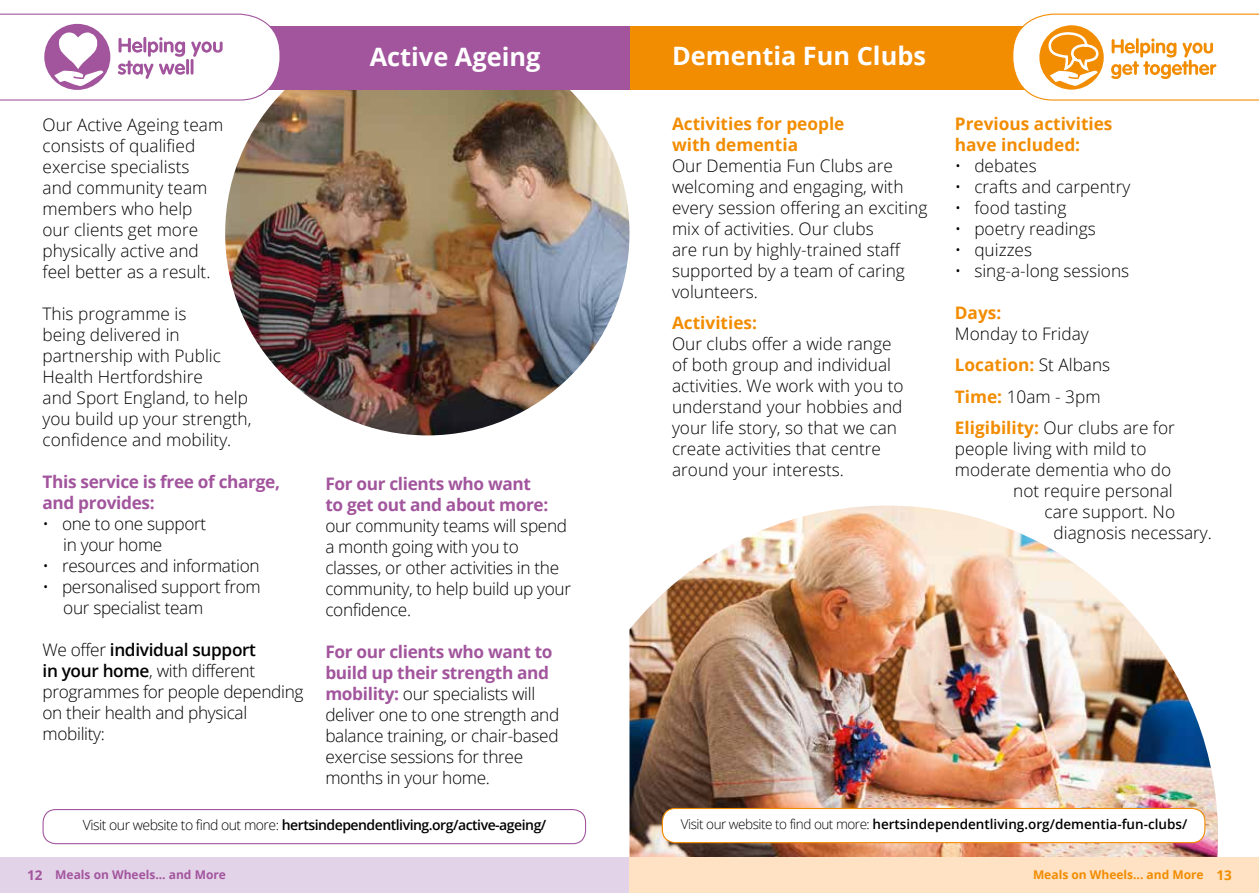
<style>
.page{position:relative;width:1259px;height:893px;background:#fff}
.page>*{position:absolute;margin:0;border:0;box-sizing:border-box;transform-origin:0 0}
.t1{font:700 25.35px "Open Sans";color:#fff}
.t2{font:300 17.25px/21px "Open Sans";color:#000}
.t3{font:300 17.25px/21px "Open Sans";letter-spacing:-.02em;color:#000}
.t4{font:700 17.25px/21px "Open Sans";letter-spacing:-.02em;color:#a2559d}
.t5{font:700 17.25px/21px "Open Sans";color:#f28c00}
.t6{font:600 13.95px "Open Sans";letter-spacing:-.035em;color:#000}
.t7{font:600 13.5px "Open Sans";color:#000}
.t8{font:700 12px "Open Sans";color:#a2559d}
.t9{font:700 12px "Open Sans";color:#f28c00}
.s1{font-weight:600}
.s2{font-weight:700;color:#a2559d}
.s3{font-weight:300}
.s4{font-size:13.5px}
.s5{font-weight:700;color:#f28c00}
</style>
<div class="page">
<div style="left:0;top:858px;width:629px;height:35px;background:#e3d3e9"></div>
<img style="left:629px;top:506px;width:589px;height:352px">
<div style="left:629px;top:26px;width:615px;height:64px;background:#f28c00"></div>
<div style="left:629px;top:858px;width:630px;height:35px;background:#fee2c3"></div>
<div style="left:662px;top:808px;width:543px;height:35px;background:#fff;border-radius:13px"></div>
<div style="left:662px;top:808px;width:543px;height:35px;border:1px solid #f28c00;border-radius:13px"></div>
<svg style="left:1012px;top:13px;width:247px;height:88px"></svg>
<img style="left:225px;top:89px;width:404px;height:346px">
<div style="left:0;top:26px;width:629px;height:63px;background:#a2559d"></div>
<svg style="left:0;top:14px;width:280px;height:87px"></svg>
<div style="left:43px;top:809px;width:543px;height:35px;border:1px solid #a2559d;border-radius:13px"></div>
<h1 class="t1" style="left:370px;top:39px;width:172px">Active Ageing</h1>
<p class="t2" style="left:43px;top:114px;width:182px">Our Active Ageing team consists of qualified exercise specialists and community team members who help our clients get more physically active and feel better as a result.</p>
<p class="t2" style="left:43px;top:303px;width:210px">This programme is<br>being delivered in partnership with Public<br>Health Hertfordshire<br>and Sport England, to help you build up your strength, confidence and mobility.</p>
<p class="t4" style="left:43px;top:471px;width:239px">This service is free of charge, and provides:</p>
<p class="t3" style="left:63px;top:513px;width:145px;text-indent:-21px">• one to one support in your home</p>
<p class="t3" style="left:43px;top:555px;width:219px">• resources and information</p>
<p class="t3" style="left:63px;top:576px;width:199px;text-indent:-21px">• personalised support from our specialist team</p>
<p class="t3" style="left:43px;top:639px;width:263px">We offer <span class="s1">individual support<br>in your home</span>, with different programmes for people depending on their health and physical mobility:</p>
<p class="t4" style="left:325px;top:473px;width:224px">For our clients who want to get out and about more:</p>
<p class="t3" style="left:325px;top:515px;width:247px">our community teams will spend a month going with you to classes, or other activities in the community, to help build up your confidence.</p>
<p class="t3" style="left:325px;top:641px;width:235px"><span class="s2">For our clients who want to build up their strength and mobility:</span> our specialists will deliver one to one strength and balance training, or chair-based exercise sessions for three months in your home.</p>
<p class="t6" style="left:83px;top:816px;width:465px"><span class="s3">Visit our website to find out more:</span> hertsindependentliving.org/active-ageing/</p>
<p class="t8" style="left:27px;top:866px;width:200px"><span class="s4">12</span> Meals on Wheels... and More</p>
<h1 class="t1" style="left:672px;top:38px;width:255px">Dementia Fun Clubs</h1>
<p class="t5" style="left:672px;top:113px;width:174px">Activities for people with dementia</p>
<p class="t2" style="left:672px;top:155px;width:257px">Our Dementia Fun Clubs are welcoming and engaging, with every session offering an exciting mix of activities. Our clubs<br>are run by highly-trained staff supported by a team of caring volunteers.</p>
<p class="t5" style="left:672px;top:312px;width:87px">Activities:</p>
<p class="t2" style="left:672px;top:333px;width:233px">Our clubs offer a wide range of both group and individual activities. We work with you to understand your hobbies and your life story, so that we can create activities that centre around your interests.</p>
<p class="t5" style="left:955px;top:112px;width:159px">Previous activities have included:</p>
<p class="t2" style="left:955px;top:154px;width:83px">• debates</p>
<p class="t2" style="left:955px;top:175px;width:177px">• crafts and carpentry</p>
<p class="t2" style="left:955px;top:196px;width:113px">• food tasting</p>
<p class="t2" style="left:955px;top:217px;width:142px">• poetry readings</p>
<p class="t2" style="left:955px;top:238px;width:79px">• quizzes</p>
<p class="t2" style="left:955px;top:259px;width:176px">• sing-a-long sessions</p>
<p class="t5" style="left:955px;top:301px;width:48px">Days:</p>
<p class="t2" style="left:955px;top:317px;width:222px;line-height:31.5px">Monday to Friday<br><span class="s5">Location:</span> St Albans<br><span class="s5">Time:</span> 10am - 3pm<br><span class="s5">Eligibility:</span> Our clubs are for</p>
<p class="t2" style="left:955px;top:438px;width:193px">people living with mild to</p>
<p class="t2" style="left:955px;top:459px;width:218px">moderate dementia who do</p>
<p class="t2" style="left:1013px;top:480px;width:161px">not require personal</p>
<p class="t2" style="left:1044px;top:501px;width:132px">care support. No</p>
<p class="t2" style="left:1053px;top:522px;width:160px">diagnosis necessary.</p>
<p class="t7" style="left:681px;top:815px;width:508px"><span class="s3">Visit our website to find out more:</span> hertsindependentliving.org/dementia-fun-clubs/</p>
<p class="t9" style="left:1033px;top:866px;width:200px">Meals on Wheels... and More <span class="s4">13</span></p>
</div>
